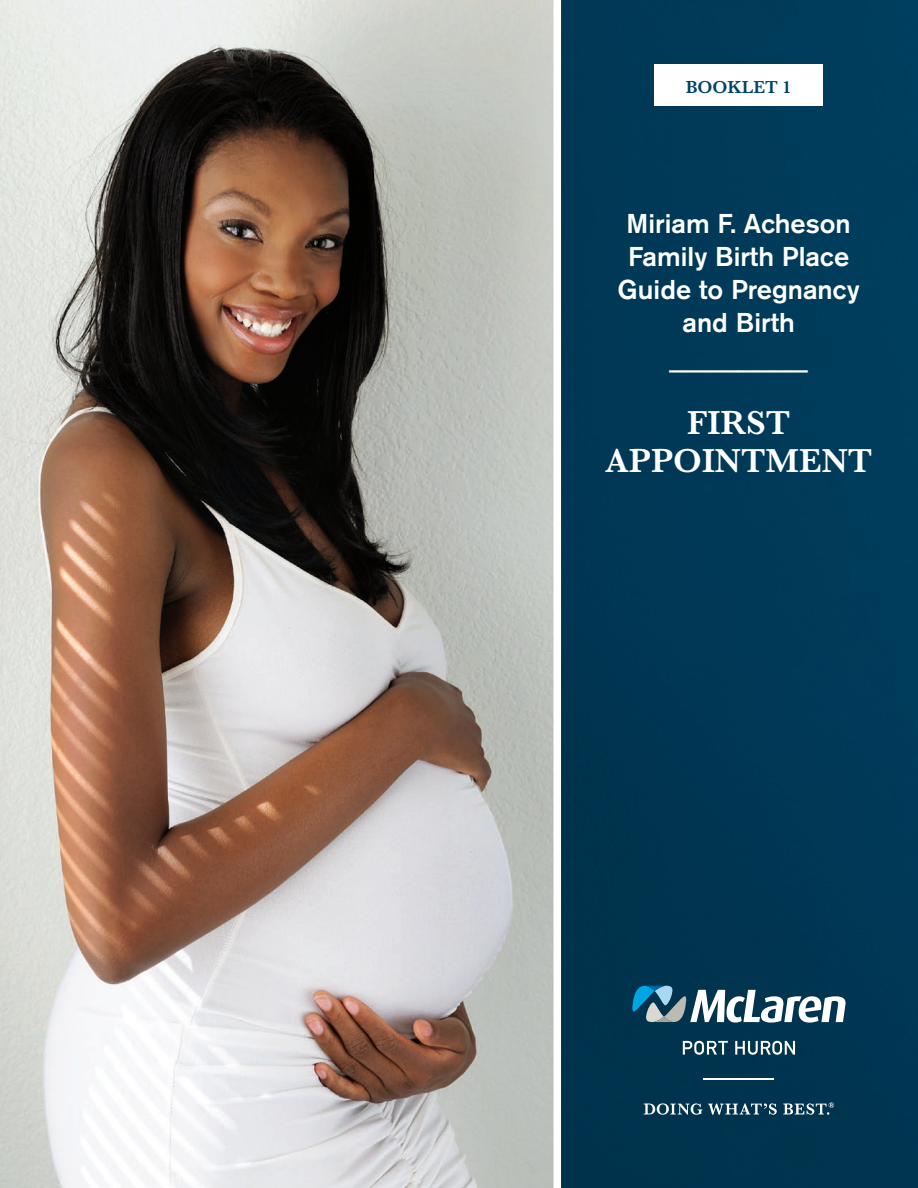
<style>
.page{position:relative;width:918px;height:1188px;background:#fff}
.page>*{position:absolute;margin:0;border:0;box-sizing:border-box;transform-origin:0 0}
.t1{font:600 34.5px/54px "Baskerville";color:#fff;text-align:center}
.t2{font:500 27px/33px "Akzidenz Grotesk Std";color:#fff;text-align:center}
.t3{font:600 18px "Baskerville";color:#00446a}
</style>
<div class="page">
<img style="left:0;top:0;width:554px;height:1188px">
<div style="left:559px;top:0;width:359px;height:1188px;background:#003956"></div>
<hr style="left:704px;top:1079px;width:70px;height:1px;background:#fff">
<svg style="left:632px;top:986px;width:214px;height:37px"></svg>
<svg style="left:683px;top:1041px;width:45px;height:14px"></svg>
<svg style="left:735px;top:1041px;width:60px;height:14px"></svg>
<svg style="left:644px;top:1103px;width:58px;height:12px"></svg>
<svg style="left:708px;top:1103px;width:69px;height:12px"></svg>
<svg style="left:783px;top:1102px;width:51px;height:13px"></svg>
<div style="left:654px;top:65px;width:169px;height:41px;background:#fff"></div>
<div style="left:554px;top:0;width:7px;height:1188px;background:#fff"></div>
<p class="t3" style="left:686px;top:75px;width:107px">BOOKLET 1</p>
<p class="t2" style="left:618px;top:207px;width:244px">Miriam F. Acheson<br>Family Birth Place<br>Guide to Pregnancy and Birth</p>
<p class="t1" style="left:670px;top:342px;width:139px">––––––––<br>FIRST</p>
<p class="t1" style="left:605px;top:433px;width:269px">APPOINTMENT</p>
</div>
